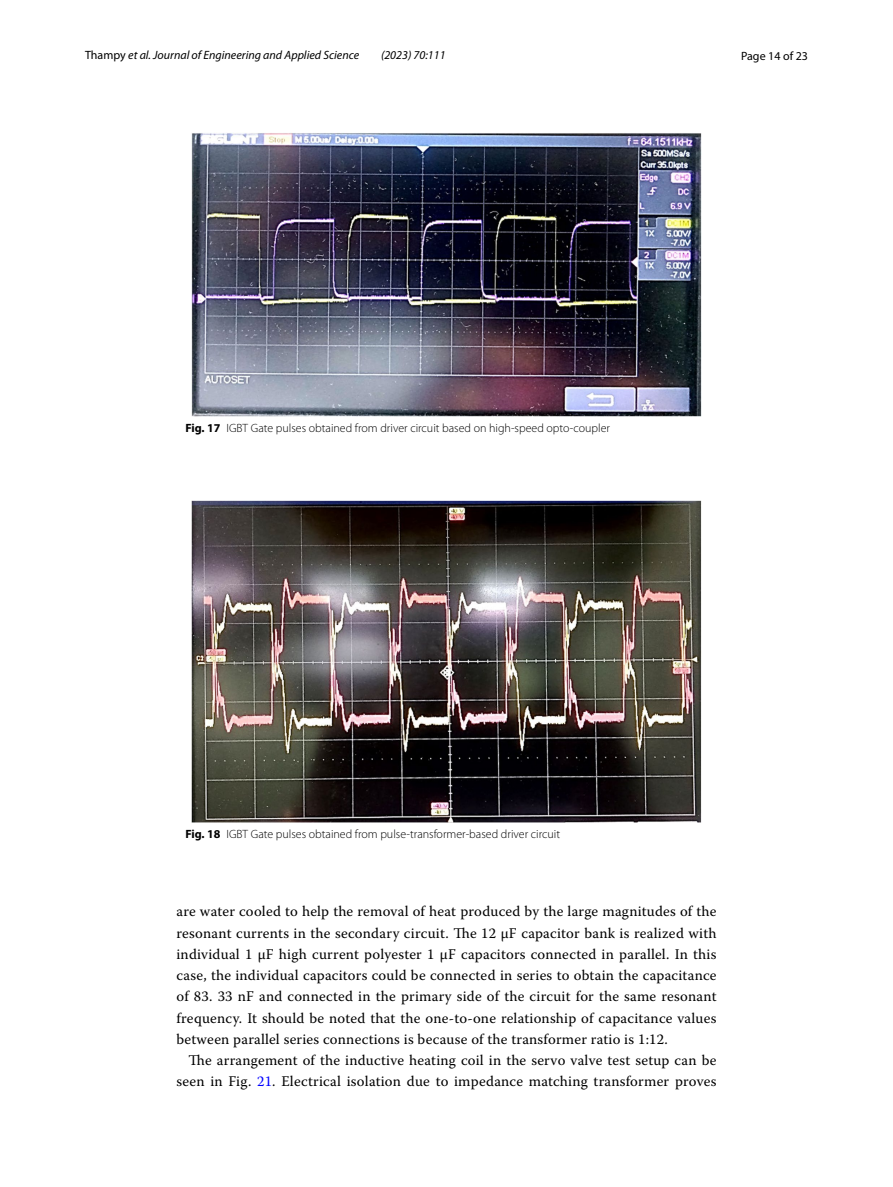
<style>
.page{position:relative;width:893px;height:1187px;background:#fff}
.page>*{position:absolute;margin:0;border:0;box-sizing:border-box;transform-origin:0 0}
.t1{font:14.7px/21.3px "Warnock Pro";letter-spacing:.015em;color:#000;text-align:justify}
.t2{font:300 12px "Myriad Pro";color:#000}
.t3{font:italic 12px "Myriad Pro";color:#000}
.t4{font:12px "Myriad Pro";color:#000}
.s1{font-style:normal}
.s2{font-weight:700}
.s3{color:#00f}
</style>
<div class="page">
<img style="left:191px;top:133px;width:511px;height:284px">
<img style="left:191px;top:500px;width:511px;height:322px">
<p class="t3" style="left:85px;top:48px;width:276px"><span class="s1">Thampy</span> et al. Journal of Engineering and Applied Science</p>
<p class="t3" style="left:381px;top:48px;width:66px">(2023) 70:111</p>
<p class="t4" style="left:741px;top:48px;width:68px">Page 14 of 23</p>
<p class="t2" style="left:185px;top:421px;width:426px"><span class="s2">Fig. 17</span> IGBT Gate pulses obtained from driver circuit based on high-speed opto-coupler</p>
<p class="t2" style="left:185px;top:827px;width:376px"><span class="s2">Fig. 18</span> IGBT Gate pulses obtained from pulse-transformer-based driver circuit</p>
<p class="t1" style="left:176px;top:900px;width:542px">are water cooled to help the removal of heat produced by the large magnitudes of the resonant currents in the secondary circuit. The 12 µF capacitor bank is realized with individual 1 µF high current polyester 1 µF capacitors connected in parallel. In this case, the individual capacitors could be connected in series to obtain the capacitance of 83. 33 nF and connected in the primary side of the circuit for the same resonant frequency. It should be noted that the one-to-one relationship of capacitance values between parallel series connections is because of the transformer ratio is 1:12.</p>
<p class="t1" style="left:176px;top:1049px;width:542px;text-align:right">The arrangement of the inductive heating coil in the servo valve test setup can be seen in Fig. <span class="s3">21</span>. Electrical isolation due to impedance matching transformer proves</p>
</div>
